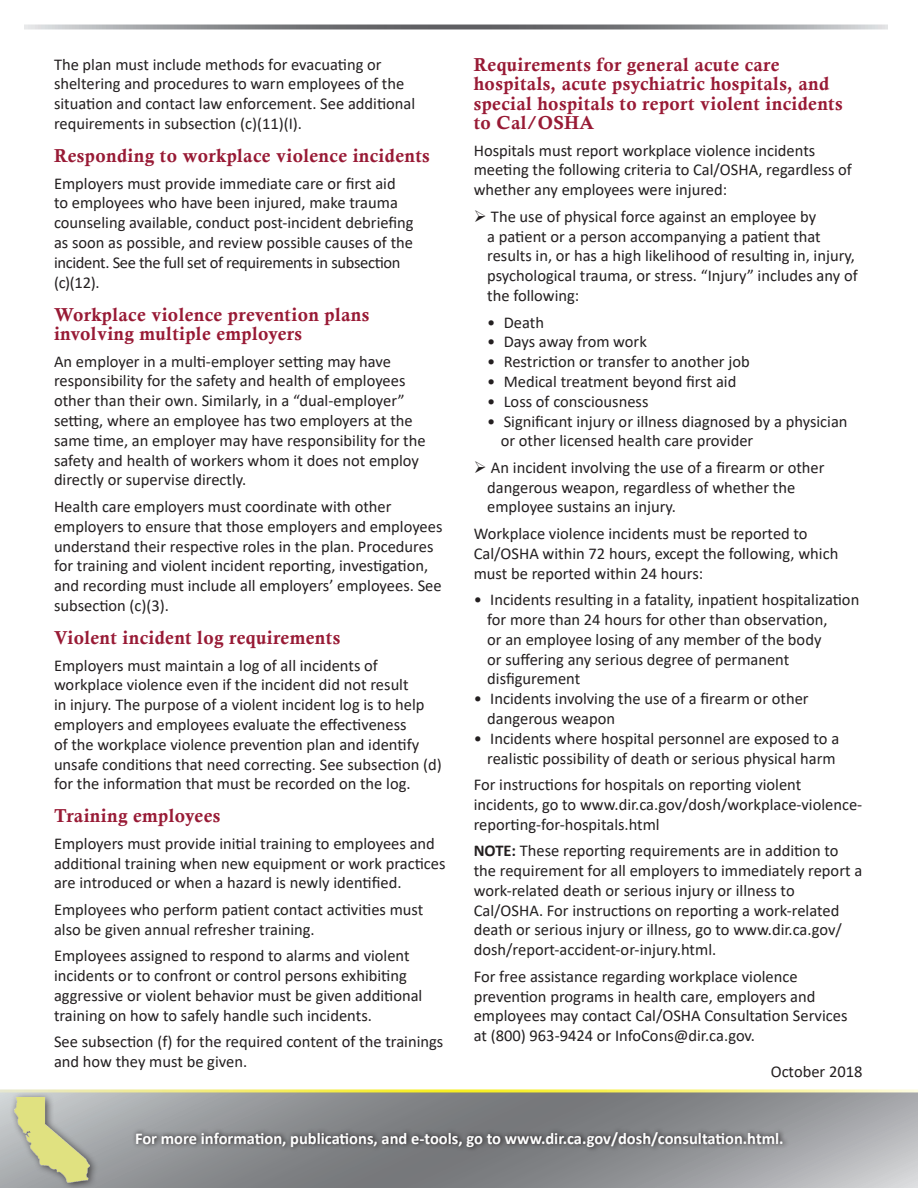
<style>
.page{position:relative;width:918px;height:1188px;background:#fff}
.page>*{position:absolute;margin:0;border:0;box-sizing:border-box;transform-origin:0 0}
.heading{font:18.75px/19.5px "Calis MT Bol";letter-spacing:.02em;color:#981a35}
.normal_paragraph{font:16.5px/19.8px "Calibri";color:#231f20}
.t1{font:700 16.5px "Calibri";color:#fff}
.s1{font-weight:700}
</style>
<div class="page">
<svg style="left:0;top:1089px;width:918px;height:99px;background:#969896"></svg>
<svg style="left:133px;top:1126px;width:656px;height:26px;background:#757678"></svg>
<div style="left:10px;top:1092px;width:89px;height:96px;background:#231f20;opacity:.75"></div>
<img style="left:14px;top:1098px;width:76px;height:84px">
<svg style="left:24px;top:25px;width:864px;height:4px;background:#8a8b8e"></svg>
<p class="normal_paragraph" style="left:54px;top:54px;width:363px">The plan must include methods for evacuating or sheltering and procedures to warn employees of the situation and contact law enforcement. See additional requirements in subsection (c)(11)(I).</p>
<p class="heading" style="left:54px;top:146px;width:377px">Responding to workplace violence incidents</p>
<p class="normal_paragraph" style="left:54px;top:173px;width:361px">Employers must provide immediate care or first aid to employees who have been injured, make trauma counseling available, conduct post-incident debriefing as soon as possible, and review possible causes of the incident. See the full set of requirements in subsection (c)(12).</p>
<p class="heading" style="left:54px;top:304px;width:317px">Workplace violence prevention plans involving multiple employers</p>
<p class="normal_paragraph" style="left:54px;top:351px;width:373px">An employer in a multi-employer setting may have responsibility for the safety and health of employees other than their own. Similarly, in a “dual-employer” setting, where an employee has two employers at the same time, an employer may have responsibility for the safety and health of workers whom it does not employ directly or supervise directly.</p>
<p class="normal_paragraph" style="left:54px;top:496px;width:390px">Health care employers must coordinate with other employers to ensure that those employers and employees understand their respective roles in the plan. Procedures for training and violent incident reporting, investigation, and recording must include all employers’ employees. See subsection (c)(3).</p>
<p class="heading" style="left:54px;top:628px;width:288px">Violent incident log requirements</p>
<p class="normal_paragraph" style="left:54px;top:655px;width:389px">Employers must maintain a log of all incidents of workplace violence even if the incident did not result<br>in injury. The purpose of a violent incident log is to help employers and employees evaluate the effectiveness<br>of the workplace violence prevention plan and identify unsafe conditions that need correcting. See subsection (d) for the information that must be recorded on the log.</p>
<p class="heading" style="left:54px;top:806px;width:168px">Training employees</p>
<p class="normal_paragraph" style="left:54px;top:833px;width:393px">Employers must provide initial training to employees and additional training when new equipment or work practices are introduced or when a hazard is newly identified.</p>
<p class="normal_paragraph" style="left:54px;top:899px;width:371px">Employees who perform patient contact activities must also be given annual refresher training.</p>
<p class="normal_paragraph" style="left:54px;top:946px;width:370px">Employees assigned to respond to alarms and violent incidents or to confront or control persons exhibiting aggressive or violent behavior must be given additional training on how to safely handle such incidents.</p>
<p class="normal_paragraph" style="left:54px;top:1032px;width:391px">See subsection (f) for the required content of the trainings and how they must be given.</p>
<p class="heading" style="left:474px;top:54px;width:371px">Requirements for general acute care hospitals, acute psychiatric hospitals, and special hospitals to report violent incidents to Cal/OSHA</p>
<p class="normal_paragraph" style="left:474px;top:140px;width:380px">Hospitals must report workplace violence incidents meeting the following criteria to Cal/OSHA, regardless of whether any employees were injured:</p>
<p class="normal_paragraph" style="left:487px;top:206px;width:372px">The use of physical force against an employee by<br>a patient or a person accompanying a patient that results in, or has a high likelihood of resulting in, injury, psychological trauma, or stress. “Injury” includes any of the following:</p>
<p class="normal_paragraph" style="left:487px;top:312px;width:58px">• Death</p>
<p class="normal_paragraph" style="left:487px;top:332px;width:161px">• Days away from work</p>
<p class="normal_paragraph" style="left:487px;top:351px;width:264px">• Restriction or transfer to another job</p>
<p class="normal_paragraph" style="left:487px;top:371px;width:251px">• Medical treatment beyond first aid</p>
<p class="normal_paragraph" style="left:487px;top:391px;width:163px">• Loss of consciousness</p>
<p class="normal_paragraph" style="left:501px;top:411px;width:348px;text-indent:-14px">• Significant injury or illness diagnosed by a physician or other licensed health care provider</p>
<p class="normal_paragraph" style="left:487px;top:457px;width:339px">An incident involving the use of a firearm or other dangerous weapon, regardless of whether the employee sustains an injury.</p>
<p class="normal_paragraph" style="left:474px;top:523px;width:366px">Workplace violence incidents must be reported to<br>Cal/OSHA within 72 hours, except the following, which must be reported within 24 hours:</p>
<p class="normal_paragraph" style="left:487px;top:589px;width:374px;text-indent:-14px">• Incidents resulting in a fatality, inpatient hospitalization for more than 24 hours for other than observation,<br>or an employee losing of any member of the body<br>or suffering any serious degree of permanent disfigurement</p>
<p class="normal_paragraph" style="left:487px;top:688px;width:323px;text-indent:-14px">• Incidents involving the use of a firearm or other dangerous weapon</p>
<p class="normal_paragraph" style="left:474px;top:728px;width:367px;text-align:right">• Incidents where hospital personnel are exposed to a realistic possibility of death or serious physical harm</p>
<p class="normal_paragraph" style="left:474px;top:774px;width:390px">For instructions for hospitals on reporting violent incidents, go to www.dir.ca.gov/dosh/workplace-violence&shy;reporting-for-hospitals.html</p>
<p class="normal_paragraph" style="left:474px;top:841px;width:390px"><span class="s1">NOTE:</span> These reporting requirements are in addition to the requirement for all employers to immediately report a work-related death or serious injury or illness to Cal/OSHA. For instructions on reporting a work-related death or serious injury or illness, go to www.dir.ca.gov/ dosh/report-accident-or-injury.html.</p>
<p class="normal_paragraph" style="left:474px;top:966px;width:375px">For free assistance regarding workplace violence prevention programs in health care, employers and employees may contact Cal/OSHA Consultation Services at (800) 963-9424 or InfoCons@dir.ca.gov.</p>
<p class="normal_paragraph" style="left:771px;top:1062px;width:93px">October 2018</p>
<p class="t1" style="left:135px;top:1126px;width:650px">For more information, publications, and e-tools, go to www.dir.ca.gov/dosh/consultation.html.</p>
</div>
